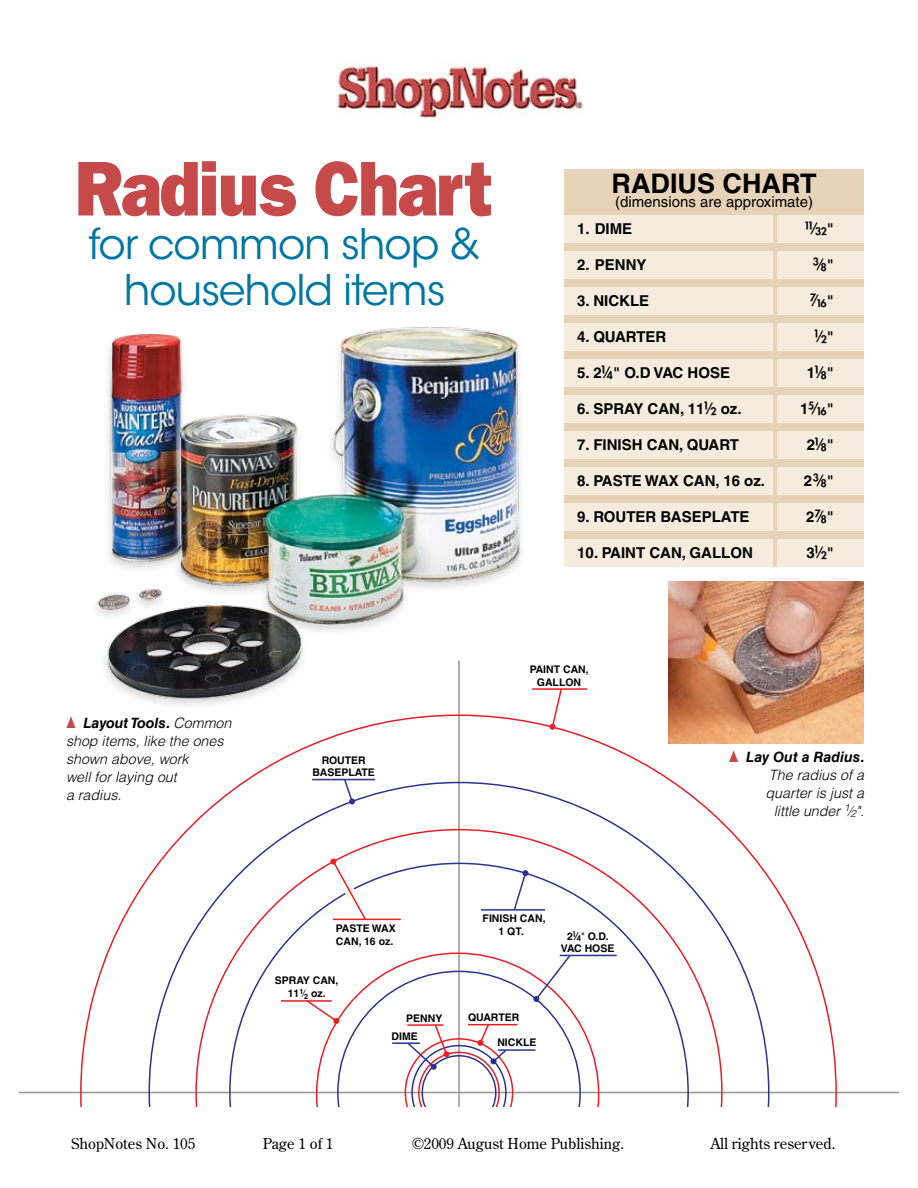
<style>
.page{position:relative;width:918px;height:1188px;background:#fff}
.page>*{position:absolute;margin:0;border:0;box-sizing:border-box;transform-origin:0 0}
.t1{font:78px "ITC Franklin Gothic Std Hvy";letter-spacing:-.025em;color:#c74a4b;scale:.9 1}
.t2{font:42px/46.5px "ITC Avant Garde Std";letter-spacing:-.025em;color:#0076a3;text-align:center}
.t3{font:700 27px "Helvetica";color:#000}
.t4{font:700 15px "Helvetica";color:#000}
.t5{font:15px "Century Old Style Std";color:#000}
.t6{font:800 15px "Futura FE";color:#000}
.t7{font:15px "Helvetica";color:#000}
.t8{font:italic 300 14.25px/18px "Helvetica LT Std";color:#000}
.t9{font:italic 700 14.25px "Helvetica LT Std";color:#000}
.t10{font:700 10.5px/12.6px "Helvetica";color:#000;text-align:center}
.s1{font-family:"Helvetica";font-weight:700}
.s2{font-family:"Futura FE";font-weight:800}
.s3{font-weight:700}
.s4{font-weight:400}
</style>
<div class="page">
<img style="left:97px;top:327px;width:424px;height:378px">
<img style="left:336px;top:65px;width:247px;height:55px">
<img style="left:668px;top:581px;width:196px;height:162px">
<hr style="left:19px;top:1092px;width:880px;height:1px;background:#939598">
<hr style="left:458px;top:661px;width:2px;height:527px;background:#939598">
<svg style="left:80px;top:714px;width:757px;height:393px"></svg>
<svg style="left:148px;top:782px;width:622px;height:325px"></svg>
<hr style="left:392px;top:1042px;width:28px;height:2px;background:#2e3192">
<hr style="left:498px;top:1049px;width:38px;height:2px;background:#2e3192">
<hr style="left:468px;top:1024px;width:49px;height:1px;background:#ed1c24">
<svg style="left:406px;top:1023px;width:43px;height:47px"></svg>
<svg style="left:477px;top:1023px;width:31px;height:41px"></svg>
<hr style="left:560px;top:955px;width:57px;height:1px;background:#2e3192">
<svg style="left:305px;top:999px;width:34px;height:25px"></svg>
<svg style="left:533px;top:953px;width:39px;height:49px"></svg>
<svg style="left:512px;top:870px;width:16px;height:42px"></svg>
<svg style="left:343px;top:778px;width:12px;height:26px"></svg>
<svg style="left:550px;top:690px;width:13px;height:40px"></svg>
<hr style="left:281px;top:1000px;width:51px;height:2px;background:#ed1c24">
<hr style="left:481px;top:909px;width:64px;height:2px;background:#2e3192">
<hr style="left:312px;top:779px;width:63px;height:1px;background:#2e3192">
<hr style="left:333px;top:919px;width:68px;height:1px;background:#ed1c24">
<hr style="left:532px;top:688px;width:55px;height:2px;background:#ed1c24">
<div style="left:564px;top:169px;width:300px;height:398px;background:#e7d3b8"></div>
<div style="left:564px;top:215px;width:300px;height:28px;background:#f6ecde"></div>
<div style="left:564px;top:251px;width:300px;height:28px;background:#f6ecde"></div>
<div style="left:564px;top:287px;width:300px;height:28px;background:#f6ecde"></div>
<div style="left:564px;top:323px;width:300px;height:28px;background:#f6ecde"></div>
<div style="left:564px;top:359px;width:300px;height:28px;background:#f6ecde"></div>
<div style="left:564px;top:395px;width:300px;height:28px;background:#f6ecde"></div>
<div style="left:564px;top:431px;width:300px;height:28px;background:#f6ecde"></div>
<div style="left:564px;top:467px;width:300px;height:28px;background:#f6ecde"></div>
<div style="left:564px;top:503px;width:300px;height:28px;background:#f6ecde"></div>
<div style="left:564px;top:539px;width:300px;height:28px;background:#f6ecde"></div>
<hr style="left:774px;top:213px;width:3px;height:354px;background:#e7d3b8">
<div style="left:35px;top:1107px;width:859px;height:81px;background:#fff"></div>
<svg style="left:330px;top:859px;width:37px;height:62px"></svg>
<svg style="left:729px;top:750px;width:9px;height:12px"></svg>
<h1 class="t1" style="left:75px;top:143px;width:466px">Radius Chart</h1>
<h2 class="t2" style="left:89px;top:221px;width:393px">for common shop &amp; household items</h2>
<h3 class="t3" style="left:612px;top:167px;width:206px">RADIUS CHART</h3>
<p class="t7" style="left:615px;top:193px;width:199px">(dimensions are approximate)</p>
<p class="t4" style="left:577px;top:220px;width:57px">1. DIME</p>
<p class="t6" style="left:806px;top:221px;width:30px">!!/32<span class="s1">"</span></p>
<p class="t4" style="left:577px;top:256px;width:71px">2. PENNY</p>
<p class="t6" style="left:813px;top:257px;width:22px">#/8<span class="s1">"</span></p>
<p class="t4" style="left:577px;top:292px;width:73px">3. NICKLE</p>
<p class="t6" style="left:811px;top:293px;width:25px">&amp;/16<span class="s1">"</span></p>
<p class="t4" style="left:577px;top:328px;width:91px">4. QUARTER</p>
<p class="t6" style="left:815px;top:329px;width:21px">!/2<span class="s1">"</span></p>
<p class="t4" style="left:577px;top:364px;width:154px">5. 2<span class="s2">!/4</span>" O.D VAC HOSE</p>
<p class="t6" style="left:807px;top:365px;width:29px"><span class="s1">1</span>!/8<span class="s1">"</span></p>
<p class="t4" style="left:577px;top:400px;width:166px">6. SPRAY CAN, 11<span class="s2">!/2</span> oz.</p>
<p class="t6" style="left:800px;top:401px;width:35px"><span class="s1">1</span>%/16<span class="s1">"</span></p>
<p class="t4" style="left:577px;top:436px;width:163px">7. FINISH CAN, QUART</p>
<p class="t6" style="left:807px;top:437px;width:29px"><span class="s1">2</span>!/8<span class="s1">"</span></p>
<p class="t4" style="left:577px;top:472px;width:189px">8. PASTE WAX CAN, 16 oz.</p>
<p class="t6" style="left:804px;top:473px;width:32px"><span class="s1">2</span>#/8<span class="s1">"</span></p>
<p class="t4" style="left:577px;top:508px;width:174px">9. ROUTER BASEPLATE</p>
<p class="t6" style="left:806px;top:509px;width:29px"><span class="s1">2</span>&amp;/8<span class="s1">"</span></p>
<p class="t4" style="left:577px;top:544px;width:177px">10. PAINT CAN, GALLON</p>
<p class="t6" style="left:807px;top:545px;width:29px"><span class="s1">3</span>!/2<span class="s1">"</span></p>
<p class="t8" style="left:66px;top:713px;width:167px;text-indent:17px"><span class="s3">Layout Tools.</span> Common shop items, like the ones shown above, work<br>well for laying out<br>a radius.</p>
<p class="t10" style="left:313px;top:753px;width:64px">ROUTER<br>BASEPLATE</p>
<p class="t10" style="left:530px;top:663px;width:61px">PAINT CAN,<br>GALLON</p>
<p class="t9" style="left:746px;top:748px;width:120px">Lay Out a Radius.</p>
<p class="t8" style="left:766px;top:766px;width:100px;text-align:center">The radius of a quarter is just a little under <sup>1</sup>⁄<sub>2</sub>".</p>
<p class="t10" style="left:336px;top:922px;width:61px;text-align:left">PASTE WAX<br>CAN, 16 oz.</p>
<p class="t10" style="left:275px;top:974px;width:65px">SPRAY CAN,<br>11<sup>1</sup>⁄<sub>2</sub> oz.</p>
<p class="t10" style="left:406px;top:1012px;width:38px">PENNY</p>
<p class="t10" style="left:392px;top:1030px;width:28px">DIME</p>
<p class="t10" style="left:483px;top:912px;width:65px">FINISH CAN,<br>1 QT.</p>
<p class="t10" style="left:561px;top:929px;width:55px">2<span class="s2">!/4</span><span class="s4">"</span> O.D.<br>VAC HOSE</p>
<p class="t10" style="left:468px;top:1011px;width:53px">QUARTER</p>
<p class="t10" style="left:497px;top:1036px;width:41px">NICKLE</p>
<p class="t5" style="left:71px;top:1134px;width:126px">ShopNotes No. 105</p>
<p class="t5" style="left:263px;top:1134px;width:72px">Page 1 of 1</p>
<p class="t5" style="left:412px;top:1134px;width:214px">©2009 August Home Publishing.</p>
<p class="t5" style="left:710px;top:1134px;width:127px">All rights reserved.</p>
</div>
